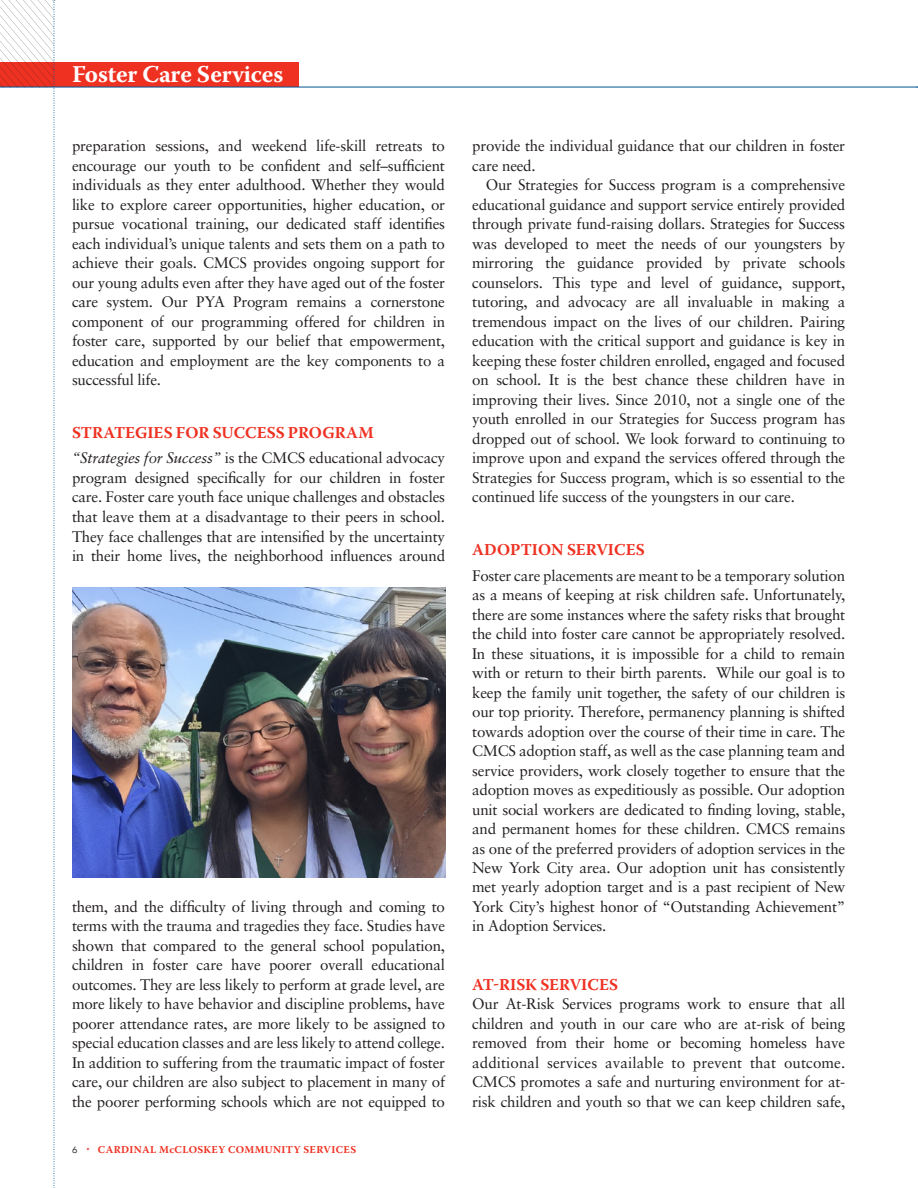
<style>
.page{position:relative;width:918px;height:1188px;background:#fff}
.page>*{position:absolute;margin:0;border:0;box-sizing:border-box;transform-origin:0 0}
.t1{font:700 24px "Warnock Pro";letter-spacing:-.01em;color:#fff}
.Para_HEAD{font:700 16.5px "Warnock Pro";color:#ef3122}
._2-First_Para{font:15.3px/19.5px "Sabon";letter-spacing:-.015em;color:#231f20;text-align:justify}
.t2{font:700 10.5px "Warnock Pro";letter-spacing:.035em;color:#ef3122}
.s1{font-style:italic}
.s2{font-family:"Neutra Text";font-weight:400;color:#231f20}
.s3{font-family:"Warnock Pro Disp";font-weight:400;font-size:9px}
</style>
<div class="page">
<div style="left:0;top:63px;width:298px;height:24px;background:#ef3122"></div>
<hr style="left:0;top:87px;width:917px;height:1px;background:#005594">
<svg style="left:0;top:0;width:55px;height:1188px"></svg>
<img style="left:72px;top:587px;width:373px;height:290px">
<p class="t1" style="left:72px;top:60px;width:213px">Foster Care Services</p>
<p class="_2-First_Para" style="left:72px;top:136px;width:375px">preparation sessions, and weekend life-skill retreats to encourage our youth to be confident and self–sufficient individuals as they enter adulthood. Whether they would like to explore career opportunities, higher education, or pursue vocational training, our dedicated staff identifies each individual’s unique talents and sets them on a path to achieve their goals. CMCS provides ongoing support for our young adults even after they have aged out of the foster care system. Our PYA Program remains a cornerstone component of our programming offered for children in foster care, supported by our belief that empowerment, education and employment are the key components to a successful life.</p>
<p class="Para_HEAD" style="left:72px;top:423px;width:303px">STRATEGIES FOR SUCCESS PROGRAM</p>
<p class="_2-First_Para" style="left:72px;top:448px;width:375px"><span class="s1">“Strategies for Success”</span> is the CMCS educational advocacy program designed specifically for our children in foster care. Foster care youth face unique challenges and obstacles that leave them at a disadvantage to their peers in school.<br>They face challenges that are intensified by the uncertainty in their home lives, the neighborhood influences around</p>
<p class="_2-First_Para" style="left:72px;top:897px;width:375px">them, and the difficulty of living through and coming to terms with the trauma and tragedies they face. Studies have shown that compared to the general school population, children in foster care have poorer overall educational outcomes. They are less likely to perform at grade level, are more likely to have behavior and discipline problems, have poorer attendance rates, are more likely to be assigned to special education classes and are less likely to attend college.<br>In addition to suffering from the traumatic impact of foster care, our children are also subject to placement in many of the poorer performing schools which are not equipped to</p>
<p class="t2" style="left:72px;top:1143px;width:286px"><span class="s2">6</span> <span class="s3">•</span> CARDINAL McCLOSKEY COMMUNITY SERVICES</p>
<p class="_2-First_Para" style="left:472px;top:136px;width:375px">provide the individual guidance that our children in foster care need.</p>
<p class="_2-First_Para" style="left:472px;top:175px;width:375px;text-indent:14px">Our Strategies for Success program is a comprehensive educational guidance and support service entirely provided through private fund-raising dollars. Strategies for Success was developed to meet the needs of our youngsters by mirroring the guidance provided by private schools counselors. This type and level of guidance, support, tutoring, and advocacy are all invaluable in making a tremendous impact on the lives of our children. Pairing education with the critical support and guidance is key in keeping these foster children enrolled, engaged and focused on school. It is the best chance these children have in improving their lives. Since 2010, not a single one of the youth enrolled in our Strategies for Success program has dropped out of school. We look forward to continuing to improve upon and expand the services offered through the Strategies for Success program, which is so essential to the continued life success of the youngsters in our care.</p>
<p class="Para_HEAD" style="left:472px;top:540px;width:174px">ADOPTION SERVICES</p>
<p class="_2-First_Para" style="left:472px;top:565px;width:375px">Foster care placements are meant to be a temporary solution as a means of keeping at risk children safe. Unfortunately, there are some instances where the safety risks that brought the child into foster care cannot be appropriately resolved.<br>In these situations, it is impossible for a child to remain with or return to their birth parents. While our goal is to keep the family unit together, the safety of our children is our top priority. Therefore, permanency planning is shifted towards adoption over the course of their time in care. The CMCS adoption staff, as well as the case planning team and service providers, work closely together to ensure that the adoption moves as expeditiously as possible. Our adoption unit social workers are dedicated to finding loving, stable, and permanent homes for these children. CMCS remains as one of the preferred providers of adoption services in the New York City area. Our adoption unit has consistently met yearly adoption target and is a past recipient of New York City’s highest honor of “Outstanding Achievement” in Adoption Services.</p>
<p class="Para_HEAD" style="left:472px;top:975px;width:147px">AT-RISK SERVICES</p>
<p class="_2-First_Para" style="left:472px;top:994px;width:375px">Our At-Risk Services programs work to ensure that all children and youth in our care who are at-risk of being removed from their home or becoming homeless have additional services available to prevent that outcome.<br>CMCS promotes a safe and nurturing environment for at&shy;risk children and youth so that we can keep children safe,</p>
</div>
